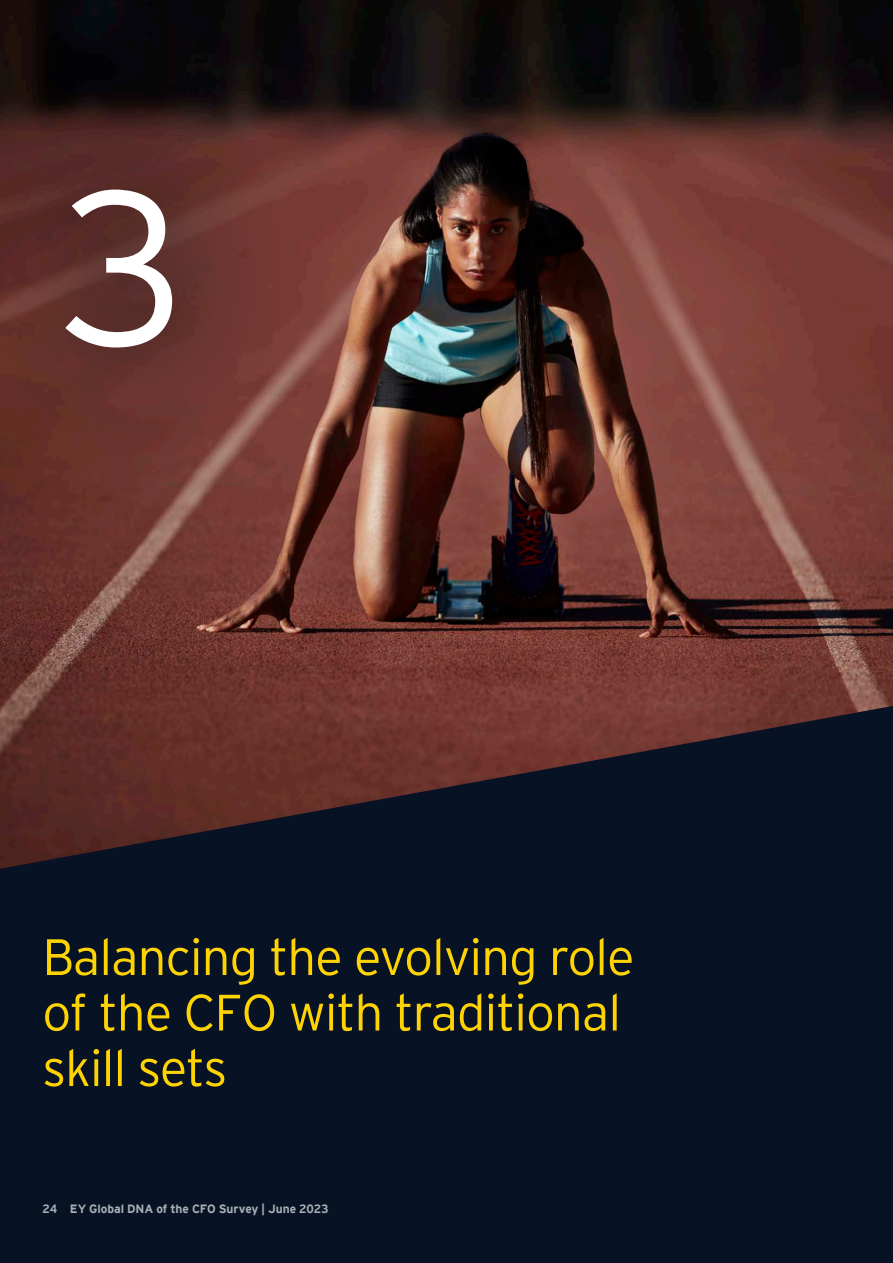
<style>
.page{position:relative;width:893px;height:1263px;background:#071224}
.page>*{position:absolute;margin:0;border:0;box-sizing:border-box;transform-origin:0 0}
.t1{font:300 218.7px "EY Interstate";color:#fff}
.t2{font:300 51px/55.5px "EY Interstate";letter-spacing:-.02em;color:#fed304}
.t3{font:700 12px "EY Interstate";letter-spacing:-.005em;color:#a8b0b6}
</style>
<div class="page">
<img style="left:0;top:0;width:893px;height:869px">
<div style="left:0;top:85px;width:284px;height:375px;background:#231f20;opacity:.75"></div>
<p class="t1" style="left:55px;top:112px;width:137px">3</p>
<p class="t2" style="left:42px;top:926px;width:594px">Balancing the evolving role of the CFO with traditional skill sets</p>
<p class="t3" style="left:42px;top:1200px;width:288px">24 EY Global DNA of the CFO Survey | June 2023</p>
</div>
